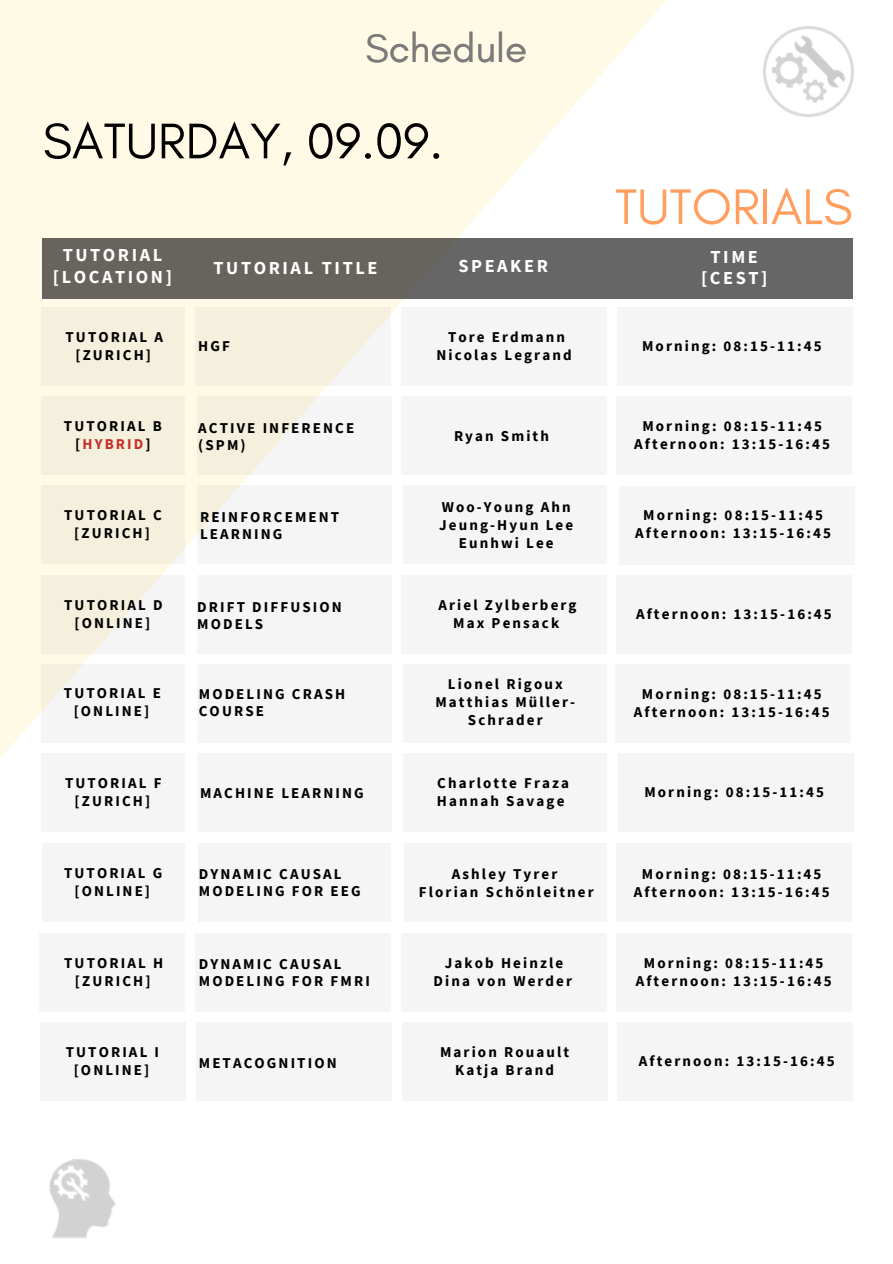
<style>
.page{position:relative;width:893px;height:1264px;background:#fff}
.page>*{position:absolute;margin:0;border:0;box-sizing:border-box;transform-origin:0 0}
.t1{font:51px "Glacial Indifference";color:#000}
.t2{font:51px "Glacial Indifference";color:#ff9e5e}
.t3{font:40.35px "Glacial Indifference";color:#7b7b7b}
.t4{font:700 18.3px "Source Sans Pro";letter-spacing:.14em;color:#fff}
.t5{font:700 15px/16.8px "Source Sans Pro";letter-spacing:.14em;color:#000}
.t6{font:700 15px "Source Sans Pro";letter-spacing:.14em;color:#c42f28}
.s1{color:#000}
</style>
<div class="page">
<svg style="left:0;top:0;width:669px;height:758px;fill:#fffae6"></svg>
<div style="left:42px;top:239px;width:810px;height:59px;background:#666"></div>
<svg style="left:195px;top:307px;width:196px;height:78px;background:#f5f0e0"></svg>
<div style="left:401px;top:307px;width:205px;height:78px;background:#f5f5f5"></div>
<div style="left:42px;top:307px;width:143px;height:78px;background:#f5f0dd"></div>
<div style="left:42px;top:396px;width:143px;height:79px;background:#f5f0dd"></div>
<svg style="left:197px;top:396px;width:194px;height:79px;fill:#f5f5f5"></svg>
<div style="left:401px;top:396px;width:205px;height:79px;background:#f5f5f5"></div>
<div style="left:42px;top:485px;width:143px;height:79px;background:#f5f0dd"></div>
<svg style="left:197px;top:485px;width:194px;height:79px;fill:#f5f5f5"></svg>
<div style="left:403px;top:485px;width:203px;height:79px;background:#f5f5f5"></div>
<svg style="left:42px;top:574px;width:143px;height:79px;fill:#f5f0dd"></svg>
<div style="left:197px;top:574px;width:194px;height:79px;background:#f5f5f5"></div>
<div style="left:401px;top:574px;width:205px;height:79px;background:#f5f5f5"></div>
<svg style="left:42px;top:664px;width:143px;height:78px;fill:#f5f5f5"></svg>
<div style="left:197px;top:664px;width:194px;height:78px;background:#f5f5f5"></div>
<div style="left:403px;top:664px;width:203px;height:78px;background:#f5f5f5"></div>
<div style="left:42px;top:753px;width:143px;height:79px;background:#f5f5f5"></div>
<div style="left:197px;top:753px;width:194px;height:79px;background:#f5f5f5"></div>
<div style="left:403px;top:753px;width:203px;height:79px;background:#f5f5f5"></div>
<div style="left:43px;top:842px;width:142px;height:79px;background:#f5f5f5"></div>
<div style="left:198px;top:842px;width:193px;height:79px;background:#f5f5f5"></div>
<div style="left:404px;top:842px;width:202px;height:79px;background:#f5f5f5"></div>
<div style="left:40px;top:933px;width:145px;height:78px;background:#f5f5f5"></div>
<div style="left:195px;top:933px;width:196px;height:78px;background:#f5f5f5"></div>
<div style="left:401px;top:933px;width:205px;height:78px;background:#f5f5f5"></div>
<div style="left:617px;top:307px;width:235px;height:78px;background:#f5f5f5"></div>
<div style="left:616px;top:396px;width:236px;height:79px;background:#f5f5f5"></div>
<div style="left:619px;top:485px;width:235px;height:79px;background:#f5f5f5"></div>
<div style="left:616px;top:574px;width:236px;height:79px;background:#f5f5f5"></div>
<div style="left:615px;top:664px;width:236px;height:78px;background:#f5f5f5"></div>
<div style="left:618px;top:753px;width:236px;height:78px;background:#f5f5f5"></div>
<div style="left:616px;top:842px;width:235px;height:79px;background:#f5f5f5"></div>
<div style="left:616px;top:932px;width:236px;height:79px;background:#f5f5f5"></div>
<div style="left:40px;top:1022px;width:145px;height:78px;background:#f5f5f5"></div>
<div style="left:196px;top:1022px;width:196px;height:78px;background:#f5f5f5"></div>
<div style="left:402px;top:1022px;width:205px;height:78px;background:#f5f5f5"></div>
<div style="left:617px;top:1021px;width:235px;height:79px;background:#f5f5f5"></div>
<img style="left:49px;top:1159px;width:66px;height:79px">
<img style="left:763px;top:26px;width:90px;height:90px">
<p class="t3" style="left:365px;top:23px;width:163px">Schedule</p>
<p class="t1" style="left:43px;top:110px;width:402px">SATURDAY, 09.09.</p>
<p class="t4" style="left:63px;top:243px;width:101px">TUTORIAL</p>
<p class="t4" style="left:53px;top:264px;width:120px">[LOCATION]</p>
<p class="t4" style="left:213px;top:256px;width:165px">TUTORIAL TITLE</p>
<p class="t4" style="left:458px;top:254px;width:91px">SPEAKER</p>
<p class="t5" style="left:65px;top:328px;width:99px">TUTORIAL A</p>
<p class="t5" style="left:75px;top:346px;width:77px">[ZURICH]</p>
<p class="t5" style="left:198px;top:337px;width:33px">HGF</p>
<p class="t5" style="left:448px;top:328px;width:119px">Tore Erdmann</p>
<p class="t5" style="left:436px;top:346px;width:137px">Nicolas Legrand</p>
<p class="t5" style="left:64px;top:417px;width:99px">TUTORIAL B</p>
<p class="t6" style="left:75px;top:434px;width:77px"><span class="s1">[</span>HYBRID<span class="s1">]</span></p>
<p class="t5" style="left:198px;top:419px;width:157px">ACTIVE INFERENCE (SPM)</p>
<p class="t5" style="left:454px;top:427px;width:96px">Ryan Smith</p>
<p class="t5" style="left:64px;top:506px;width:99px">TUTORIAL C</p>
<p class="t5" style="left:74px;top:524px;width:77px">[ZURICH]</p>
<p class="t5" style="left:200px;top:508px;width:141px">REINFORCEMENT<br>LEARNING</p>
<p class="t5" style="left:441px;top:498px;width:130px">Woo-Young Ahn</p>
<p class="t5" style="left:439px;top:516px;width:135px">Jeung-Hyun Lee</p>
<p class="t5" style="left:459px;top:534px;width:96px">Eunhwi Lee</p>
<p class="t5" style="left:64px;top:596px;width:100px">TUTORIAL D</p>
<p class="t5" style="left:75px;top:614px;width:77px">[ONLINE]</p>
<p class="t5" style="left:197px;top:598px;width:146px">DRIFT DIFFUSION<br>MODELS</p>
<p class="t5" style="left:438px;top:596px;width:140px">Ariel Zylberberg</p>
<p class="t5" style="left:453px;top:614px;width:107px">Max Pensack</p>
<p class="t5" style="left:64px;top:684px;width:98px">TUTORIAL E</p>
<p class="t5" style="left:74px;top:702px;width:77px">[ONLINE]</p>
<p class="t5" style="left:199px;top:685px;width:148px">MODELING CRASH<br>COURSE</p>
<p class="t5" style="left:448px;top:675px;width:116px">Lionel Rigoux</p>
<p class="t5" style="left:435px;top:693px;width:141px;line-height:18px;text-align:center">Matthias Müller-<br>Schrader</p>
<p class="t5" style="left:65px;top:774px;width:98px">TUTORIAL F</p>
<p class="t5" style="left:75px;top:792px;width:77px">[ZURICH]</p>
<p class="t5" style="left:200px;top:784px;width:165px">MACHINE LEARNING</p>
<p class="t5" style="left:437px;top:774px;width:133px">Charlotte Fraza</p>
<p class="t5" style="left:437px;top:792px;width:129px">Hannah Savage</p>
<p class="t2" style="left:615px;top:176px;width:239px">TUTORIALS</p>
<p class="t4" style="left:710px;top:245px;width:49px">TIME</p>
<p class="t4" style="left:701px;top:266px;width:68px">[CEST]</p>
<p class="t5" style="left:642px;top:337px;width:181px">Morning: 08:15-11:45</p>
<p class="t5" style="left:642px;top:417px;width:181px">Morning: 08:15-11:45</p>
<p class="t5" style="left:634px;top:435px;width:197px">Afternoon: 13:15-16:45</p>
<p class="t5" style="left:643px;top:506px;width:181px">Morning: 08:15-11:45</p>
<p class="t5" style="left:635px;top:524px;width:197px">Afternoon: 13:15-16:45</p>
<p class="t5" style="left:636px;top:604px;width:197px">Afternoon: 13:15-16:45</p>
<p class="t5" style="left:642px;top:685px;width:181px">Morning: 08:15-11:45</p>
<p class="t5" style="left:633px;top:703px;width:197px">Afternoon: 13:15-16:45</p>
<p class="t5" style="left:644px;top:783px;width:181px">Morning: 08:15-11:45</p>
<p class="t5" style="left:64px;top:864px;width:100px">TUTORIAL G</p>
<p class="t5" style="left:74px;top:882px;width:77px">[ONLINE]</p>
<p class="t5" style="left:199px;top:865px;width:163px">DYNAMIC CAUSAL<br>MODELING FOR EEG</p>
<p class="t5" style="left:452px;top:865px;width:107px">Ashley Tyrer</p>
<p class="t5" style="left:419px;top:883px;width:176px">Florian Schönleitner</p>
<p class="t5" style="left:641px;top:865px;width:181px">Morning: 08:15-11:45</p>
<p class="t5" style="left:633px;top:883px;width:197px">Afternoon: 13:15-16:45</p>
<p class="t5" style="left:64px;top:954px;width:100px">TUTORIAL H</p>
<p class="t5" style="left:75px;top:972px;width:77px">[ZURICH]</p>
<p class="t5" style="left:199px;top:955px;width:172px">DYNAMIC CAUSAL<br>MODELING FOR FMRI</p>
<p class="t5" style="left:445px;top:954px;width:120px">Jakob Heinzle</p>
<p class="t5" style="left:433px;top:972px;width:140px">Dina von Werder</p>
<p class="t5" style="left:643px;top:954px;width:181px">Morning: 08:15-11:45</p>
<p class="t5" style="left:635px;top:972px;width:197px">Afternoon: 13:15-16:45</p>
<p class="t5" style="left:66px;top:1043px;width:95px">TUTORIAL I</p>
<p class="t5" style="left:74px;top:1061px;width:77px">[ONLINE]</p>
<p class="t5" style="left:199px;top:1054px;width:139px">METACOGNITION</p>
<p class="t5" style="left:440px;top:1043px;width:131px">Marion Rouault</p>
<p class="t5" style="left:455px;top:1061px;width:100px">Katja Brand</p>
<p class="t5" style="left:638px;top:1052px;width:197px">Afternoon: 13:15-16:45</p>
</div>
